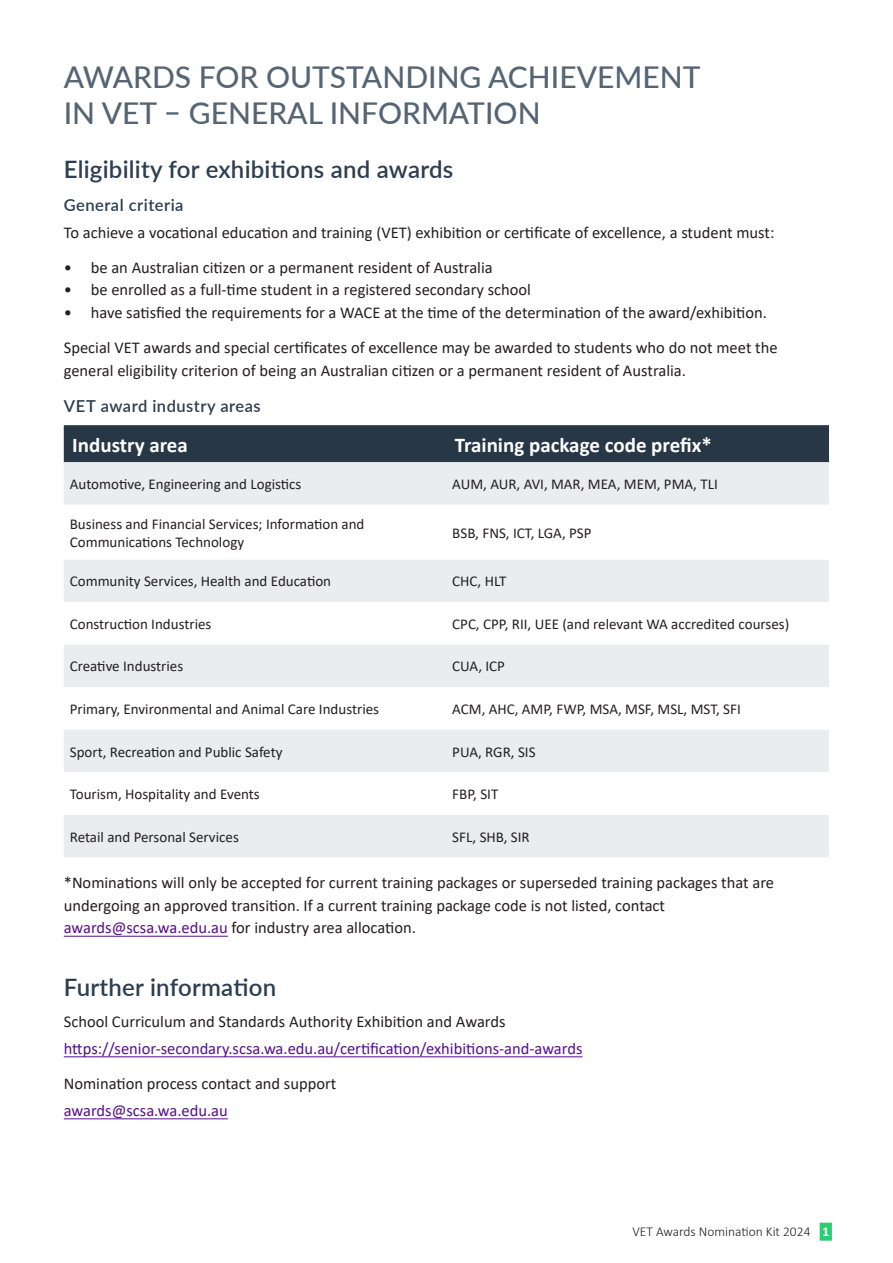
<style>
.page{position:relative;width:893px;height:1263px;background:#fff}
.page>*{position:absolute;margin:0;border:0;box-sizing:border-box;transform-origin:0 0}
.Heading_1{font:500 30px/36px "Lato";color:#566573}
.Heading_2{font:600 24px "Lato";letter-spacing:.01em;color:#2c3e50}
.Table_header{font:700 21px "Calibri";color:#fff}
.Body_text{font:16.5px/22.5px "Calibri";color:#231f20}
.Body_text-2{font:16.5px "Calibri";color:#580f8b}
.Heading_3{font:600 16.5px "Lato";letter-spacing:.03em;color:#2c3e50}
.Table_body{font:15px/18px "Calibri";color:#231f20}
.t1{font:300 13.5px "Calibri";color:#231f20}
.s1{color:#580f8b}
.s2{font-weight:700;color:#fff}
</style>
<div class="page">
<hr style="left:64px;top:936px;width:164px;height:1px;background:#580f8b">
<hr style="left:64px;top:1056px;width:518px;height:1px;background:#580f8b">
<hr style="left:64px;top:1118px;width:164px;height:1px;background:#580f8b">
<div style="left:64px;top:425px;width:765px;height:37px;background:#273746"></div>
<div style="left:64px;top:462px;width:765px;height:395px;background:#eaecee"></div>
<svg style="left:64px;top:505px;width:765px;height:310px"></svg>
<div style="left:820px;top:1223px;width:12px;height:18px;background:#2ecc71"></div>
<h1 class="Heading_1" style="left:64px;top:58px;width:638px">AWARDS FOR OUTSTANDING ACHIEVEMENT<br>IN VET – GENERAL INFORMATION</h1>
<h2 class="Heading_2" style="left:64px;top:152px;width:391px">Eligibility for exhibitions and awards</h2>
<h3 class="Heading_3" style="left:64px;top:193px;width:121px">General criteria</h3>
<p class="Body_text" style="left:64px;top:220px;width:712px">To achieve a vocational education and training (VET) exhibition or certificate of excellence, a student must:</p>
<p class="Body_text" style="left:64px;top:256px;width:430px">• be an Australian citizen or a permanent resident of Australia</p>
<p class="Body_text" style="left:64px;top:278px;width:469px">• be enrolled as a full-time student in a registered secondary school</p>
<p class="Body_text" style="left:64px;top:301px;width:705px">• have satisfied the requirements for a WACE at the time of the determination of the award/exhibition.</p>
<p class="Body_text" style="left:64px;top:336px;width:715px">Special VET awards and special certificates of excellence may be awarded to students who do not meet the general eligibility criterion of being an Australian citizen or a permanent resident of Australia.</p>
<h3 class="Heading_3" style="left:64px;top:394px;width:198px">VET award industry areas</h3>
<h2 class="Table_header" style="left:72px;top:430px;width:117px">Industry area</h2>
<h2 class="Table_header" style="left:455px;top:430px;width:259px">Training package code prefix*</h2>
<p class="Table_body" style="left:70px;top:475px;width:233px">Automotive, Engineering and Logistics</p>
<p class="Table_body" style="left:452px;top:475px;width:267px">AUM, AUR, AVI, MAR, MEA, MEM, PMA, TLI</p>
<p class="Table_body" style="left:70px;top:514px;width:296px">Business and Financial Services; Information and<br>Communications Technology</p>
<p class="Table_body" style="left:452px;top:523px;width:141px">BSB, FNS, ICT, LGA, PSP</p>
<p class="Table_body" style="left:70px;top:572px;width:263px">Community Services, Health and Education</p>
<p class="Table_body" style="left:452px;top:572px;width:56px">CHC, HLT</p>
<p class="Table_body" style="left:70px;top:615px;width:143px">Construction Industries</p>
<p class="Table_body" style="left:452px;top:615px;width:338px">CPC, CPP, RII, UEE (and relevant WA accredited courses)</p>
<p class="Table_body" style="left:70px;top:657px;width:115px">Creative Industries</p>
<p class="Table_body" style="left:452px;top:657px;width:54px">CUA, ICP</p>
<p class="Table_body" style="left:70px;top:700px;width:311px">Primary, Environmental and Animal Care Industries</p>
<p class="Table_body" style="left:452px;top:700px;width:290px">ACM, AHC, AMP, FWP, MSA, MSF, MSL, MST, SFI</p>
<p class="Table_body" style="left:70px;top:742px;width:214px">Sport, Recreation and Public Safety</p>
<p class="Table_body" style="left:452px;top:742px;width:85px">PUA, RGR, SIS</p>
<p class="Table_body" style="left:70px;top:785px;width:192px">Tourism, Hospitality and Events</p>
<p class="Table_body" style="left:452px;top:785px;width:48px">FBP, SIT</p>
<p class="Table_body" style="left:70px;top:827px;width:171px">Retail and Personal Services</p>
<p class="Table_body" style="left:452px;top:827px;width:79px">SFL, SHB, SIR</p>
<p class="Body_text" style="left:64px;top:871px;width:712px">*Nominations will only be accepted for current training packages or superseded training packages that are undergoing an approved transition. If a current training package code is not listed, contact <span class="s1">awards@scsa.wa.edu.au</span> for industry area allocation.</p>
<h2 class="Heading_2" style="left:64px;top:970px;width:214px">Further information</h2>
<p class="Body_text" style="left:64px;top:1010px;width:443px">School Curriculum and Standards Authority Exhibition and Awards</p>
<p class="Body_text-2" style="left:64px;top:1037px;width:520px">https://senior-secondary.scsa.wa.edu.au/certification/exhibitions-and-awards</p>
<p class="Body_text" style="left:64px;top:1072px;width:274px">Nomination process contact and support</p>
<p class="Body_text-2" style="left:64px;top:1099px;width:166px">awards@scsa.wa.edu.au</p>
<p class="t1" style="left:632px;top:1223px;width:198px">VET Awards Nomination Kit 2024 <span class="s2">1</span></p>
</div>
